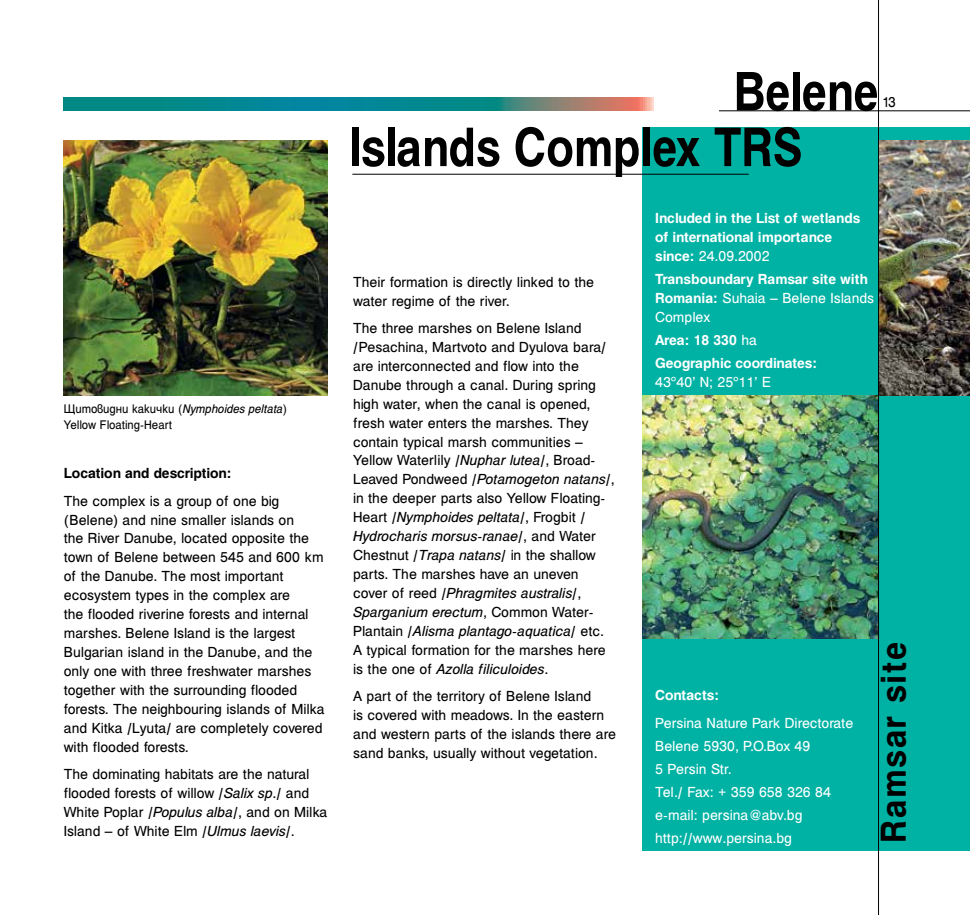
<style>
.page{position:relative;width:970px;height:915px;background:#fff}
.page>*{position:absolute;margin:0;border:0;box-sizing:border-box;transform-origin:0 0}
.t1{font:700 60px "Helen Bg";color:#000;scale:.85 1}
.t2{font:700 39px "Helen Bg";letter-spacing:.045em;color:#000;scale:.95 1}
.t3{font:15.75px/18.9px "Helen Bg";color:#000}
.t4{font:700 15.75px/18.9px "Helen Bg";color:#fff}
.t5{font:15.75px/23px "Helen Bg";color:#fff}
.t6{font:700 15.75px "Helen Bg";letter-spacing:-.005em;color:#000}
.t7{font:15.75px "Helen Bg";color:#000;scale:.95 1}
.t8{font:13.5px/15.6px "Helen Bg";color:#000;scale:.95 1}
.s1{font-style:italic}
.s2{font-weight:400}
</style>
<div class="page">
<div style="left:642px;top:128px;width:327px;height:722px;background:#00b2a4"></div>
<hr style="left:352px;top:174px;width:396px;height:1px;background:#000">
<svg style="left:64px;top:98px;width:589px;height:13px;background:#298688"></svg>
<img style="left:64px;top:140px;width:263px;height:255px">
<img style="left:879px;top:140px;width:90px;height:255px">
<img style="left:642px;top:395px;width:236px;height:243px">
<hr style="left:719px;top:110px;width:250px;height:1px;background:#000">
<hr style="left:878px;top:0;width:1px;height:914px;background:#000">
<p class="t8" style="left:64px;top:401px;width:236px">Щитовидни какички (<span class="s1">Nymphoides peltata</span>)<br>Yellow Floating-Heart</p>
<p class="t6" style="left:64px;top:467px;width:169px">Location and description:</p>
<p class="t3" style="left:64px;top:492px;width:262px">The complex is a group of one big (Belene) and nine smaller islands on<br>the River Danube, located opposite the town of Belene between 545 and 600 km of the Danube. The most important ecosystem types in the complex are<br>the flooded riverine forests and internal marshes. Belene Island is the largest Bulgarian island in the Danube, and the only one with three freshwater marshes together with the surrounding flooded forests. The neighbouring islands of Milka and Kitka /Lyuta/ are completely covered with flooded forests.</p>
<p class="t3" style="left:64px;top:765px;width:265px">The dominating habitats are the natural flooded forests of willow /<span class="s1">Salix sp</span>./ and White Poplar /<span class="s1">Populus alba</span>/, and on Milka Island – of White Elm /<span class="s1">Ulmus laevis</span>/.</p>
<h1 class="t1" style="left:733px;top:68px;width:172px">Belene</h1>
<p class="t7" style="left:882px;top:96px;width:15px">13</p>
<h1 class="t1" style="left:349px;top:124px;width:535px">Islands Complex TRS</h1>
<p class="t3" style="left:353px;top:273px;width:242px">Their formation is directly linked to the water regime of the river.</p>
<p class="t3" style="left:353px;top:319px;width:263px">The three marshes on Belene Island /Pesachina, Martvoto and Dyulova bara/ are interconnected and flow into the Danube through a canal. During spring high water, when the canal is opened, fresh water enters the marshes. They contain typical marsh communities – Yellow Waterlily /<span class="s1">Nuphar lutea</span>/, Broad-Leaved Pondweed /<span class="s1">Potamogeton natans</span>/, in the deeper parts also Yellow Floating-Heart /<span class="s1">Nymphoides peltata</span>/, Frogbit / <span class="s1">Hydrocharis morsus-ranae</span>/, and Water Chestnut /<span class="s1">Тrapa natans</span>/ in the shallow parts. The marshes have an uneven cover of reed /<span class="s1">Phragmites australis</span>/, <span class="s1">Sparganium erectum</span>, Common Water-Plantain /<span class="s1">Alisma plantago-aquatica</span>/ etc.<br>A typical formation for the marshes here is the one of <span class="s1">Azolla filiculoides</span>.</p>
<p class="t3" style="left:353px;top:687px;width:264px">A part of the territory of Belene Island<br>is covered with meadows. In the eastern and western parts of the islands there are sand banks, usually without vegetation.</p>
<p class="t4" style="left:655px;top:210px;width:207px">Included in the List of wetlands of international importance since: <span class="s2">24.09.2002</span></p>
<p class="t4" style="left:655px;top:270px;width:220px">Transboundary Ramsar site with<br>Romania: <span class="s2">Suhaia – Belene Islands<br>Complex</span></p>
<p class="t4" style="left:655px;top:329px;width:164px;line-height:23.1px">Area: 18 330 <span class="s2">ha<br></span>Geographic coordinates:</p>
<p class="t5" style="left:655px;top:371px;width:117px">43°40’ N; 25°11’ E</p>
<p class="t4" style="left:655px;top:686px;width:66px">Contacts:</p>
<p class="t5" style="left:655px;top:711px;width:200px">Persina Nature Park Directorate<br>Belene 5930, P.O.Box 49<br>5 Persin Str.<br>Tel./ Fax: + 359 658 326 84 e-mail: persina@abv.bg http://www.persina.bg</p>
<h2 class="t2" style="left:878px;top:842px;width:213px;rotate:-90deg">Ramsar site</h2>
</div>
